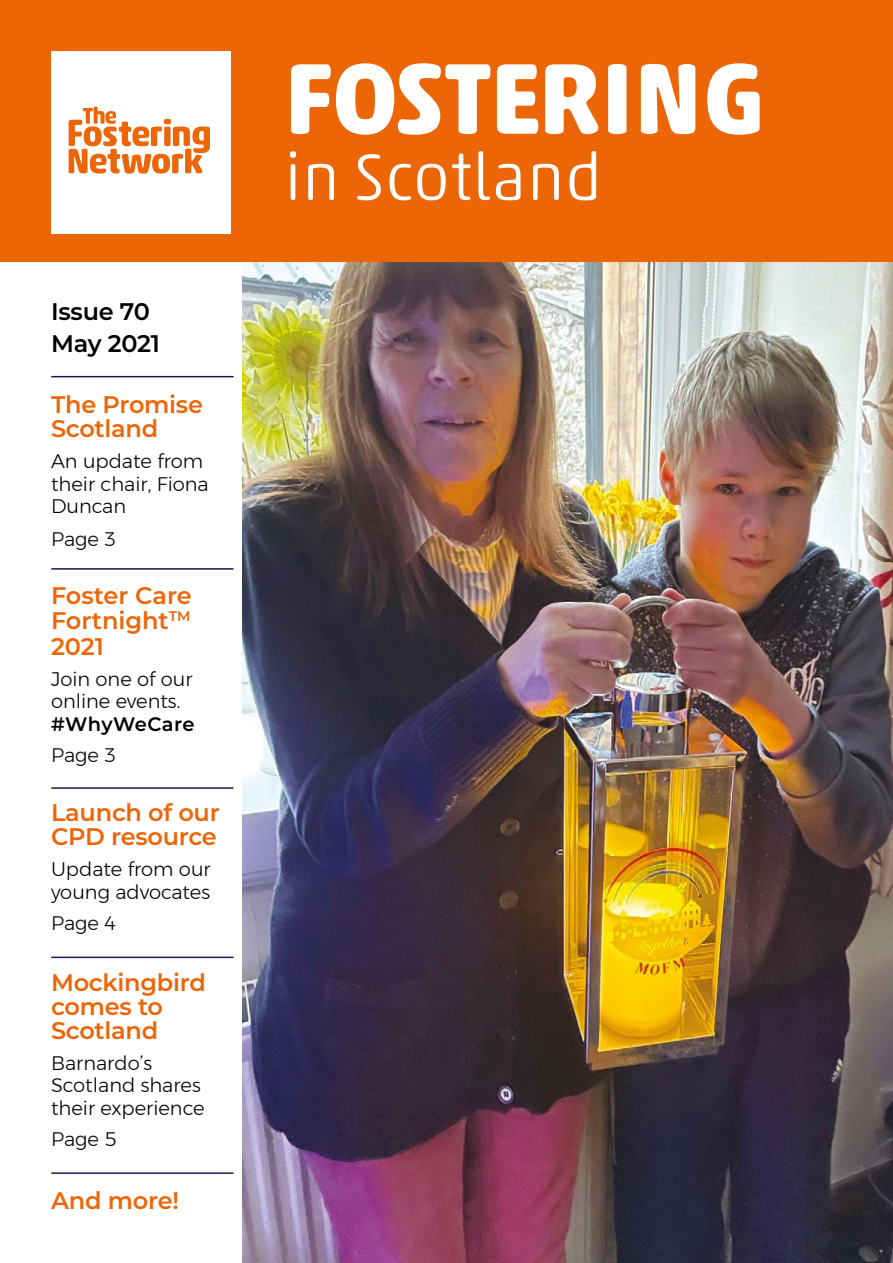
<style>
.page{position:relative;width:893px;height:1263px;background:#fff}
.page>*{position:absolute;margin:0;border:0;box-sizing:border-box;transform-origin:0 0}
.t1{font:700 102px "Akko Rounded Pro";letter-spacing:-.005em;color:#fff}
.t2{font:300 66px "Akko Rounded Pro";letter-spacing:.01em;color:#fff}
.Cover_subtitles{font:600 24px/24px "Montserrat";letter-spacing:-.01em;color:#ec6608}
.Cover_subtitles-2{font:600 24px "Montserrat";letter-spacing:-.01em;color:#000}
.Cover_subtitles-3{font:300 19.5px/22.5px "Montserrat";color:#000}
.s1{font-weight:600}
</style>
<div class="page">
<img style="left:242px;top:261px;width:651px;height:1002px">
<div style="left:0;top:0;width:893px;height:261px;background:#ec6608"></div>
<div style="left:51px;top:51px;width:180px;height:182px;background:#fff"></div>
<svg style="left:69px;top:107px;width:141px;height:67px"></svg>
<hr style="left:52px;top:376px;width:181px;height:1px;background:#211452">
<hr style="left:52px;top:568px;width:181px;height:2px;background:#211452">
<hr style="left:52px;top:787px;width:181px;height:2px;background:#211452">
<hr style="left:52px;top:956px;width:181px;height:2px;background:#211452">
<hr style="left:52px;top:1172px;width:181px;height:2px;background:#211452">
<p class="Cover_subtitles-2" style="left:51px;top:294px;width:100px">Issue 70</p>
<p class="Cover_subtitles-2" style="left:51px;top:327px;width:111px">May 2021</p>
<p class="Cover_subtitles" style="left:51px;top:391px;width:153px">The Promise<br>Scotland</p>
<p class="Cover_subtitles-3" style="left:51px;top:450px;width:159px">An update from their chair, Fiona<br>Duncan</p>
<p class="Cover_subtitles-3" style="left:51px;top:527px;width:66px">Page 3</p>
<p class="Cover_subtitles" style="left:51px;top:581px;width:142px;line-height:25.5px;text-align:justify">Foster Care Fortnight<sup>TM </sup>2021</p>
<p class="Cover_subtitles-3" style="left:51px;top:667px;width:145px">Join one of our online events. <span class="s1">#WhyWeCare</span></p>
<p class="Cover_subtitles-3" style="left:51px;top:743px;width:66px">Page 3</p>
<p class="Cover_subtitles" style="left:51px;top:800px;width:170px">Launch of our<br>CPD resource</p>
<p class="Cover_subtitles-3" style="left:51px;top:858px;width:161px">Update from our young advocates</p>
<p class="Cover_subtitles-3" style="left:51px;top:911px;width:66px">Page 4</p>
<p class="Cover_subtitles" style="left:51px;top:969px;width:156px">Mockingbird comes to<br>Scotland</p>
<p class="Cover_subtitles-3" style="left:51px;top:1051px;width:155px">Barnardo’s<br>Scotland shares their experience</p>
<p class="Cover_subtitles-3" style="left:51px;top:1127px;width:67px">Page 5</p>
<p class="Cover_subtitles" style="left:51px;top:1187px;width:130px">And more!</p>
<p class="t1" style="left:284px;top:36px;width:482px">FOSTERING</p>
<p class="t2" style="left:284px;top:138px;width:319px">in Scotland</p>
</div>
